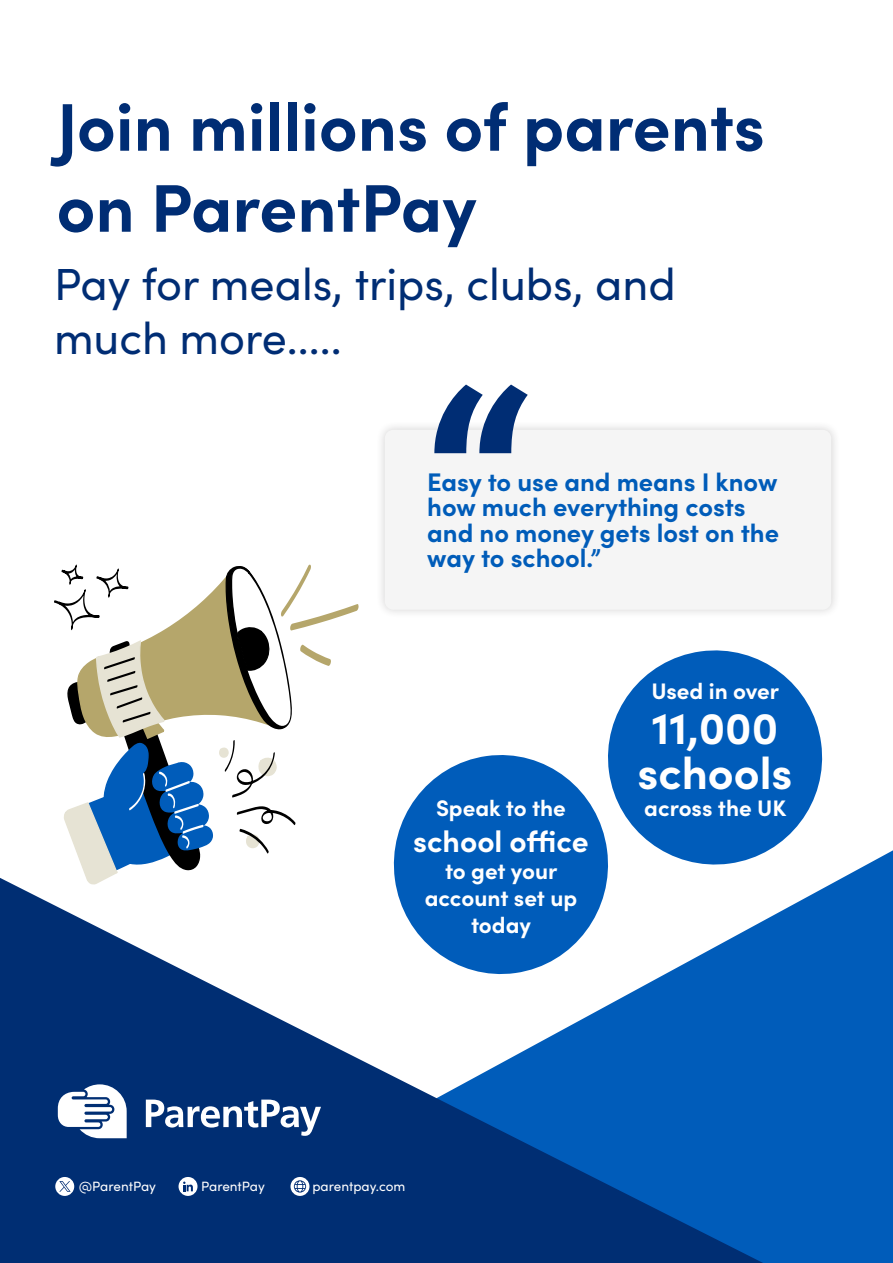
<style>
.page{position:relative;width:893px;height:1263px;background:#fff}
.page>*{position:absolute;margin:0;border:0;box-sizing:border-box;transform-origin:0 0}
.t1{font:700 67.5px/81px "Sofia Pro";color:#002d74}
.t2{font:45px/54px "Sofia Pro";color:#002d74}
.t3{font:700 45px/45px "Sofia Pro";color:#fff;text-align:center}
.t4{font:700 30px "Sofia Pro";color:#fff}
.Pop-out_quote{font:700 25.5px/25.5px "Sofia Pro";color:#005cb9}
.t5{font:700 22.5px/27px "Sofia Pro";color:#fff;text-align:center}
.Body_copy{font:13.5px "Sofia Pro";color:#fff}
</style>
<div class="page">
<div style="left:763px;top:850px;width:130px;height:413px;background:#005cba"></div>
<svg style="left:0;top:878px;width:763px;height:385px;fill:#002e73"></svg>
<svg style="left:58px;top:1084px;width:69px;height:54px"></svg>
<svg style="left:146px;top:1099px;width:175px;height:37px"></svg>
<svg style="left:55px;top:1177px;width:19px;height:19px"></svg>
<svg style="left:59px;top:1181px;width:12px;height:11px"></svg>
<div style="left:179px;top:1177px;width:18px;height:19px;background:#fff;border-radius:50%"></div>
<svg style="left:183px;top:1181px;width:10px;height:10px"></svg>
<svg style="left:290px;top:1177px;width:19px;height:19px"></svg>
<svg style="left:294px;top:1180px;width:12px;height:12px"></svg>
<div style="left:376px;top:421px;width:464px;height:198px;background:#f5f5f5"></div>
<svg style="left:434px;top:385px;width:94px;height:68px"></svg>
<svg style="left:387px;top:755px;width:228px;height:226px;fill:#005cba"></svg>
<svg style="left:601px;top:650px;width:228px;height:221px;fill:#005cba"></svg>
<svg style="left:54px;top:564px;width:305px;height:321px"></svg>
<p class="t1" style="left:57px;top:81px;width:710px">Join millions of parents on ParentPay</p>
<p class="t2" style="left:54px;top:255px;width:623px">Pay for meals, trips, clubs, and much more.....</p>
<p class="Pop-out_quote" style="left:427px;top:467px;width:353px">Easy to use and means I know how much everything costs and no money gets lost on the way to school.”</p>
<p class="t5" style="left:436px;top:793px;width:131px">Speak to the</p>
<p class="t4" style="left:413px;top:819px;width:177px">school office</p>
<p class="t5" style="left:445px;top:856px;width:114px">to get your</p>
<p class="t5" style="left:425px;top:883px;width:154px">account set up today</p>
<p class="t5" style="left:651px;top:676px;width:129px">Used in over</p>
<p class="t3" style="left:638px;top:702px;width:156px">11,000 schools</p>
<p class="t5" style="left:644px;top:793px;width:143px">across the UK</p>
<p class="Body_copy" style="left:79px;top:1177px;width:79px">@ParentPay</p>
<p class="Body_copy" style="left:201px;top:1177px;width:65px">ParentPay</p>
<p class="Body_copy" style="left:312px;top:1177px;width:94px">parentpay.com</p>
</div>
